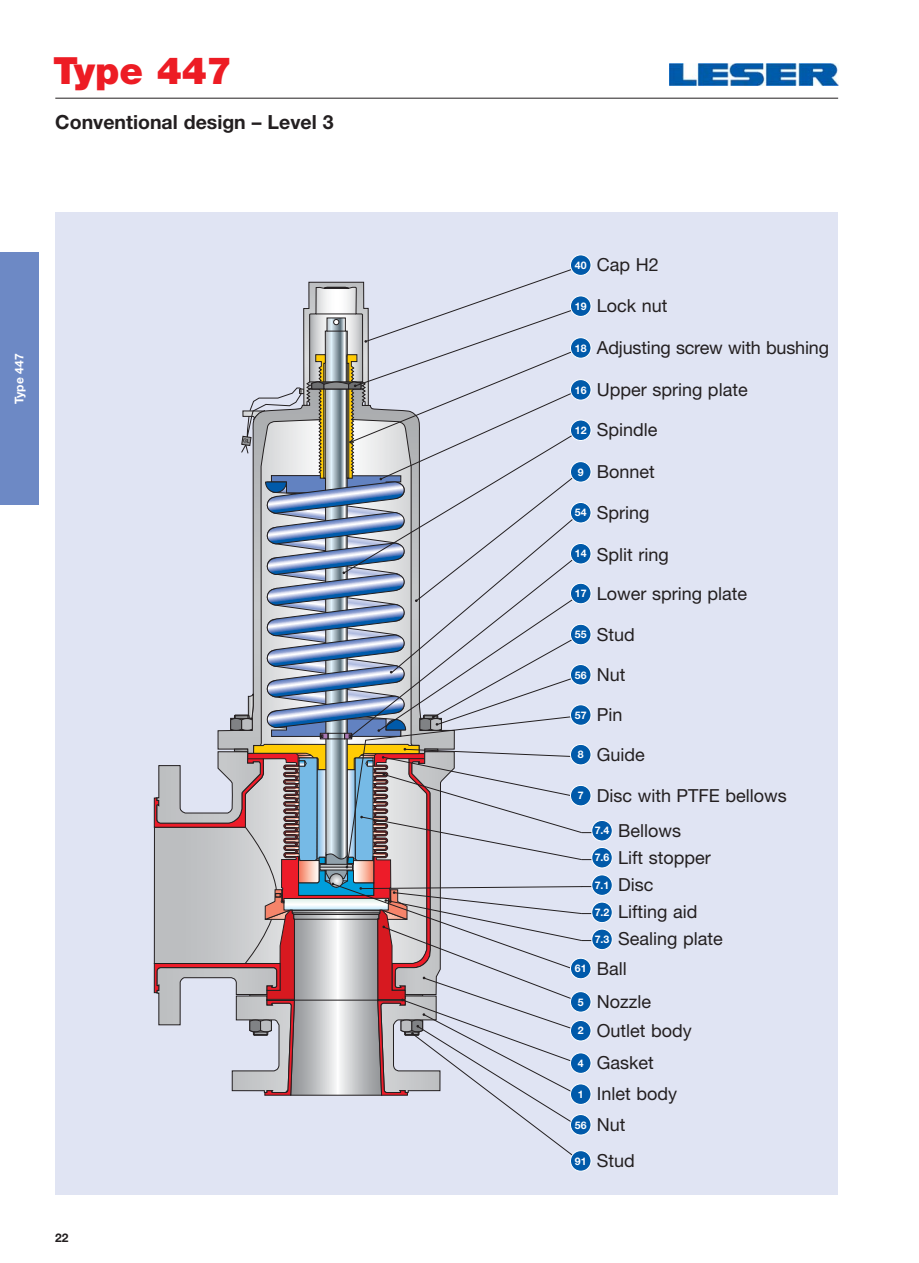
<style>
.page{position:relative;width:919px;height:1263px;background:#fff}
.page>*{position:absolute;margin:0;border:0;box-sizing:border-box;transform-origin:0 0}
.t1{font:900 37.5px "Helvetica Neue LT Pro";color:#ed1c24}
.t2{font:700 19.5px "Helvetica Neue LT Pro";color:#231f20}
.t3{font:18px/30.6px "Helvetica Neue LT Pro";color:#231f20}
.t4{font:700 12px "Helvetica Neue LT Pro";color:#fff}
.t5{font:700 12px "Helvetica Neue LT Pro";color:#231f20}
.s1{font-weight:700;font-size:10.5px;color:#fff}
</style>
<div class="page">
<hr style="left:55px;top:98px;width:783px;height:1px;background:#231f20">
<img style="left:669px;top:63px;width:169px;height:23px">
<div style="left:0;top:253px;width:38px;height:252px;background:#6d89c5"></div>
<div style="left:55px;top:213px;width:783px;height:982px;background:#e0e4f3"></div>
<svg style="left:154px;top:265px;width:450px;height:898px"></svg>
<div style="left:570px;top:255px;width:21px;height:20px;background:#005aaa;border-radius:50%"></div>
<div style="left:570px;top:254px;width:21px;height:22px;border:1px solid #fff;border-radius:50%"></div>
<div style="left:570px;top:338px;width:21px;height:20px;background:#005aaa;border-radius:50%"></div>
<div style="left:570px;top:337px;width:21px;height:22px;border:1px solid #fff;border-radius:50%"></div>
<div style="left:570px;top:296px;width:21px;height:20px;background:#005aaa;border-radius:50%"></div>
<div style="left:570px;top:296px;width:21px;height:21px;border:1px solid #fff;border-radius:50%"></div>
<div style="left:570px;top:380px;width:21px;height:20px;background:#005aaa;border-radius:50%"></div>
<div style="left:570px;top:379px;width:21px;height:21px;border:1px solid #fff;border-radius:50%"></div>
<div style="left:570px;top:462px;width:21px;height:20px;background:#005aaa;border-radius:50%"></div>
<div style="left:570px;top:461px;width:21px;height:21px;border:1px solid #fff;border-radius:50%"></div>
<div style="left:570px;top:420px;width:21px;height:20px;background:#005aaa;border-radius:50%"></div>
<div style="left:570px;top:420px;width:21px;height:21px;border:1px solid #fff;border-radius:50%"></div>
<div style="left:570px;top:502px;width:21px;height:21px;background:#005aaa;border-radius:50%"></div>
<div style="left:570px;top:502px;width:21px;height:21px;border:1px solid #fff;border-radius:50%"></div>
<div style="left:570px;top:583px;width:21px;height:21px;background:#005aaa;border-radius:50%"></div>
<div style="left:570px;top:583px;width:21px;height:21px;border:1px solid #fff;border-radius:50%"></div>
<div style="left:570px;top:624px;width:21px;height:21px;background:#005aaa;border-radius:50%"></div>
<div style="left:570px;top:624px;width:21px;height:21px;border:1px solid #fff;border-radius:50%"></div>
<div style="left:570px;top:664px;width:21px;height:21px;background:#005aaa;border-radius:50%"></div>
<div style="left:570px;top:664px;width:21px;height:21px;border:1px solid #fff;border-radius:50%"></div>
<div style="left:570px;top:543px;width:21px;height:21px;background:#005aaa;border-radius:50%"></div>
<div style="left:570px;top:543px;width:21px;height:21px;border:1px solid #fff;border-radius:50%"></div>
<div style="left:570px;top:744px;width:21px;height:21px;background:#005aaa;border-radius:50%"></div>
<div style="left:570px;top:744px;width:21px;height:21px;border:1px solid #fff;border-radius:50%"></div>
<div style="left:570px;top:785px;width:21px;height:21px;background:#005aaa;border-radius:50%"></div>
<div style="left:570px;top:785px;width:21px;height:21px;border:1px solid #fff;border-radius:50%"></div>
<div style="left:570px;top:705px;width:21px;height:20px;background:#005aaa;border-radius:50%"></div>
<div style="left:570px;top:704px;width:21px;height:22px;border:1px solid #fff;border-radius:50%"></div>
<div style="left:570px;top:1084px;width:21px;height:20px;background:#005aaa;border-radius:50%"></div>
<div style="left:570px;top:1083px;width:21px;height:22px;border:1px solid #fff;border-radius:50%"></div>
<div style="left:570px;top:1114px;width:21px;height:21px;background:#005aaa;border-radius:50%"></div>
<div style="left:570px;top:1114px;width:21px;height:21px;border:1px solid #fff;border-radius:50%"></div>
<div style="left:570px;top:1151px;width:21px;height:20px;background:#005aaa;border-radius:50%"></div>
<div style="left:570px;top:1150px;width:21px;height:21px;border:1px solid #fff;border-radius:50%"></div>
<div style="left:570px;top:958px;width:21px;height:21px;background:#005aaa;border-radius:50%"></div>
<div style="left:570px;top:958px;width:21px;height:21px;border:1px solid #fff;border-radius:50%"></div>
<div style="left:570px;top:992px;width:21px;height:20px;background:#005aaa;border-radius:50%"></div>
<div style="left:570px;top:991px;width:21px;height:21px;border:1px solid #fff;border-radius:50%"></div>
<div style="left:570px;top:1020px;width:21px;height:21px;background:#005aaa;border-radius:50%"></div>
<div style="left:570px;top:1020px;width:21px;height:21px;border:1px solid #fff;border-radius:50%"></div>
<div style="left:591px;top:820px;width:21px;height:21px;background:#005aaa;border-radius:50%"></div>
<div style="left:591px;top:820px;width:21px;height:21px;border:1px solid #fff;border-radius:50%"></div>
<div style="left:591px;top:847px;width:21px;height:21px;background:#005aaa;border-radius:50%"></div>
<div style="left:591px;top:847px;width:21px;height:21px;border:1px solid #fff;border-radius:50%"></div>
<div style="left:591px;top:902px;width:21px;height:20px;background:#005aaa;border-radius:50%"></div>
<div style="left:591px;top:902px;width:21px;height:21px;border:1px solid #fff;border-radius:50%"></div>
<div style="left:591px;top:875px;width:21px;height:20px;background:#005aaa;border-radius:50%"></div>
<div style="left:591px;top:874px;width:21px;height:22px;border:1px solid #fff;border-radius:50%"></div>
<div style="left:591px;top:929px;width:21px;height:20px;background:#005aaa;border-radius:50%"></div>
<div style="left:591px;top:929px;width:21px;height:21px;border:1px solid #fff;border-radius:50%"></div>
<div style="left:570px;top:1053px;width:21px;height:20px;background:#005aaa;border-radius:50%"></div>
<div style="left:570px;top:1052px;width:21px;height:22px;border:1px solid #fff;border-radius:50%"></div>
<h1 class="t1" style="left:53px;top:57px;width:180px">Type 447</h1>
<p class="t2" style="left:55px;top:115px;width:280px">Conventional design – Level 3</p>
<p class="t4" style="left:15px;top:404px;width:52px;rotate:-90deg">Type 447</p>
<p class="t5" style="left:55px;top:1233px;width:15px">22</p>
<p class="t3" style="left:575px;top:251px;width:85px"><span class="s1">40</span> Cap H2</p>
<p class="t3" style="left:575px;top:292px;width:94px"><span class="s1">19</span> Lock nut</p>
<p class="t3" style="left:575px;top:334px;width:255px"><span class="s1">18</span> Adjusting screw with bushing</p>
<p class="t3" style="left:575px;top:376px;width:174px"><span class="s1">16</span> Upper spring plate</p>
<p class="t3" style="left:575px;top:416px;width:84px"><span class="s1">12</span> Spindle</p>
<p class="t3" style="left:577px;top:458px;width:79px"><span class="s1">9</span> Bonnet</p>
<p class="t3" style="left:575px;top:499px;width:76px"><span class="s1">54</span> Spring</p>
<p class="t3" style="left:575px;top:541px;width:95px"><sup>14</sup> Split ring</p>
<p class="t3" style="left:575px;top:579px;width:174px"><span class="s1">17</span> Lower spring plate</p>
<p class="t3" style="left:575px;top:620px;width:61px"><span class="s1">55</span> Stud</p>
<p class="t3" style="left:575px;top:661px;width:52px"><span class="s1">56</span> Nut</p>
<p class="t3" style="left:575px;top:701px;width:49px"><span class="s1">57</span> Pin</p>
<p class="t3" style="left:577px;top:740px;width:69px"><span class="s1">8</span> Guide</p>
<p class="t3" style="left:577px;top:781px;width:210px"><span class="s1">7</span> Disc with PTFE bellows</p>
<p class="t3" style="left:594px;top:818px;width:117px;line-height:27px"><span class="s1">7.4</span> Bellows<br><span class="s1">7.6</span> Lift stopper</p>
<p class="t3" style="left:594px;top:898px;width:104px"><span class="s1">7.2</span> Lifting aid</p>
<p class="t3" style="left:594px;top:871px;width:60px"><span class="s1">7.1</span> Disc</p>
<p class="t3" style="left:594px;top:925px;width:129px"><span class="s1">7.3</span> Sealing plate</p>
<p class="t3" style="left:575px;top:953px;width:78px;line-height:33.5px"><span class="s1">61</span> Ball<br><span class="s1">5</span> Nozzle</p>
<p class="t3" style="left:577px;top:1017px;width:115px"><span class="s1">2</span> Outlet body</p>
<p class="t3" style="left:577px;top:1049px;width:78px"><span class="s1">4</span> Gasket</p>
<p class="t3" style="left:575px;top:1080px;width:104px"><span class="s1">1</span> Inlet body<br><span class="s1">56</span> Nut</p>
<p class="t3" style="left:575px;top:1147px;width:61px"><span class="s1">91</span> Stud</p>
</div>
